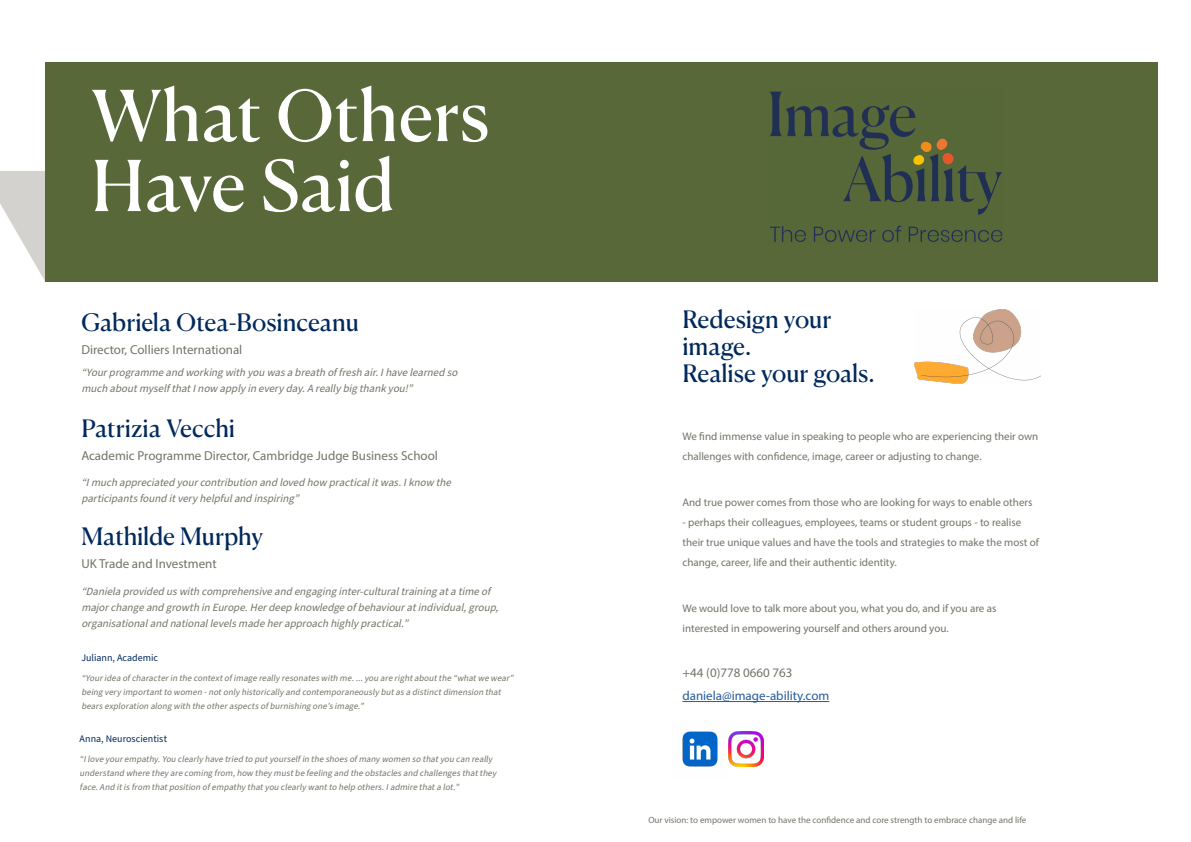
<style>
.page{position:relative;width:1191px;height:842px;background:#fff}
.page>*{position:absolute;margin:0;border:0;box-sizing:border-box;transform-origin:0 0}
.t1{font:70px/70px "Canela Deck Trial";letter-spacing:-.005em;color:#fff}
.t2{font:24px/26.8px "Canela Deck Trial";letter-spacing:-.005em;color:#00295c}
.t3{font:13px "Myriad Pro";color:#747268}
.t4{font:13px "Myriad Pro";color:#275b9b}
.t5{font:11px/20px "Myriad Pro";color:#747268}
.t6{font:italic 11px/16px "Source Sans Pro";color:#747268}
.t7{font:10px "Source Sans Pro";color:#00295c}
.t8{font:italic 9px/14px "Source Sans Pro";color:#747268}
.t9{font:9px "Myriad Pro";color:#747268}
</style>
<div class="page">
<svg style="left:0;top:171px;width:45px;height:110px"></svg>
<div style="left:45px;top:62px;width:1112px;height:220px;background:#586838"></div>
<img style="left:770px;top:91px;width:233px;height:151px">
<hr style="left:682px;top:701px;width:147px;height:1px;background:#275b9b">
<img style="left:682px;top:731px;width:36px;height:36px">
<img style="left:729px;top:732px;width:34px;height:35px">
<img style="left:914px;top:310px;width:126px;height:74px">
<h1 class="t1" style="left:91px;top:86px;width:400px">What Others<br>Have Said</h1>
<h2 class="t2" style="left:81px;top:310px;width:279px">Gabriela Otea-Bosinceanu</h2>
<h3 class="t3" style="left:81px;top:341px;width:162px">Director, Colliers International</h3>
<p class="t6" style="left:81px;top:365px;width:381px">“Yourprogrammeand workingwithyouwasabreathoffreshair.Ihavelearned so muchaboutmyselfthatInow applyineveryday.Areallybigthankyou!”</p>
<h2 class="t2" style="left:81px;top:417px;width:155px">Patrizia Vecchi</h2>
<h3 class="t3" style="left:81px;top:447px;width:358px">Academic Programme Director, Cambridge Judge Business School</h3>
<p class="t6" style="left:81px;top:475px;width:374px">“Imuchappreciated yourcontributionand loved how practicalitwas.Iknow the participantsfound itveryhelpfuland inspiring”</p>
<h2 class="t2" style="left:81px;top:525px;width:183px">Mathilde Murphy</h2>
<h3 class="t3" style="left:81px;top:556px;width:137px">UK Trade and Investment</h3>
<p class="t6" style="left:81px;top:584px;width:422px">“Danielaprovided uswithcomprehensiveand engaginginter-culturaltrainingatatimeof majorchangeand growthinEurope.Herdeep knowledgeofbehaviouratindividual,group, organisationaland nationallevelsmadeherapproachhighlypractical.”</p>
<p class="t7" style="left:81px;top:651px;width:78px">Juliann, Academic</p>
<p class="t8" style="left:81px;top:671px;width:436px">“Youridea ofcharacterin the contextofimage really resonateswith me....you are rightaboutthe “whatwe wear” being very importantto women -notonly historically and contemporaneously butasa distinctdimension that bearsexploration along with the otheraspectsofburnishing one’simage.”</p>
<p class="t7" style="left:80px;top:732px;width:89px">Anna, Neuroscientist</p>
<p class="t8" style="left:80px;top:752px;width:420px">“Ilove yourempathy.You clearly have tried to putyourselfin the shoesofmany women so thatyou can really understand where they are coming from,how they mustbe feeling and the obstaclesand challengesthatthey face.And itisfrom thatposition ofempathy thatyou clearly wantto help others.Iadmire thata lot.”</p>
<h2 class="t2" style="left:682px;top:308px;width:193px">Redesign your image.<br>Realise your goals.</h2>
<p class="t5" style="left:682px;top:426px;width:357px">We find immense value in speaking to people who are experiencing their own challenges with confidence, image, career or adjusting to change.</p>
<p class="t5" style="left:682px;top:492px;width:351px">And true power comes from those who are looking for ways to enable others</p>
<p class="t5" style="left:682px;top:512px;width:358px">- perhaps their colleagues, employees, teams or student groups - to realise their true unique values and have the tools and strategies to make the most of change, career, life and their authentic identity.</p>
<p class="t5" style="left:682px;top:598px;width:315px">We would love to talk more about you, what you do, and if you are as interested in empowering yourself and others around you.</p>
<h3 class="t3" style="left:682px;top:665px;width:112px">+44 (0)778 0660 763</h3>
<h3 class="t4" style="left:682px;top:688px;width:148px">daniela@image-ability.com</h3>
<p class="t9" style="left:648px;top:814px;width:379px">Our vision: to empower women to have the confidence and core strength to embrace change and life</p>
</div>
